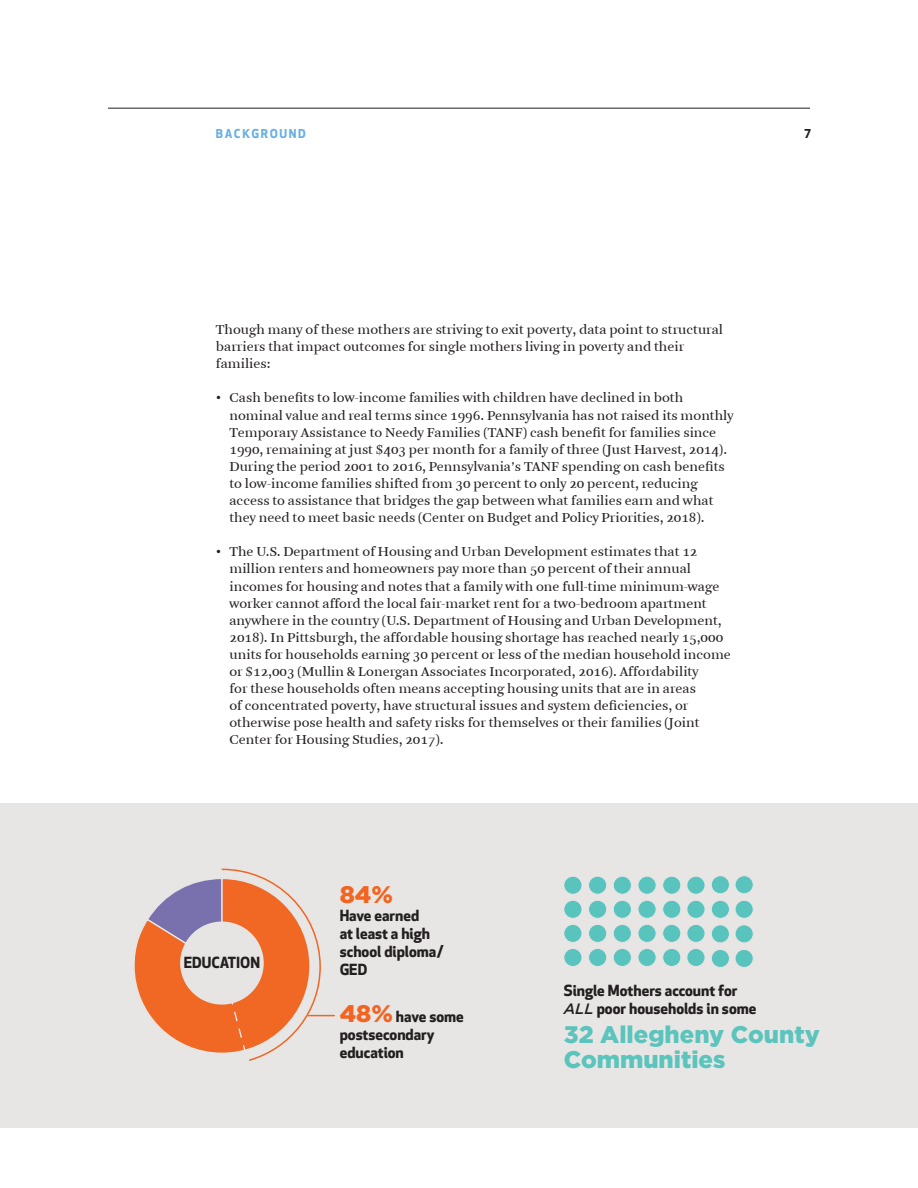
<style>
.page{position:relative;width:918px;height:1188px;background:#fff}
.page>*{position:absolute;margin:0;border:0;box-sizing:border-box;transform-origin:0 0}
.t1{font:900 24px/25.5px "Gotham";color:#5ac4bd}
.t2{font:900 24px "Gotham";color:#f36421}
.t3{font:700 15px/18px "Apex New";color:#231f20}
.t4{font:14.25px/17.1px "Arnhem Blond";color:#231f20}
.t5{font:700 12px "Apex New";letter-spacing:.14em;color:#69b1e2}
.t6{font:700 12px "Apex New";color:#231f20}
.s1{font-family:"Gotham";font-weight:900;font-size:24px;color:#f36421}
.s2{font-family:"Gotham";font-weight:500;font-style:italic}
</style>
<div class="page">
<hr style="left:108px;top:108px;width:702px;height:1px;background:#231f20">
<div style="left:0;top:803px;width:918px;height:324px;background:#e8e6e5"></div>
<div style="left:564px;top:876px;width:18px;height:18px;background:#59c3bd;border-radius:50%"></div>
<div style="left:563px;top:876px;width:19px;height:19px;border:1px solid #e7e5e4;border-radius:50%"></div>
<div style="left:564px;top:900px;width:18px;height:18px;background:#59c3bd;border-radius:50%"></div>
<div style="left:563px;top:900px;width:19px;height:19px;border:1px solid #e7e5e4;border-radius:50%"></div>
<div style="left:564px;top:924px;width:18px;height:18px;background:#59c3bd;border-radius:50%"></div>
<div style="left:563px;top:924px;width:19px;height:19px;border:1px solid #e7e5e4;border-radius:50%"></div>
<div style="left:564px;top:948px;width:18px;height:18px;background:#59c3bd;border-radius:50%"></div>
<div style="left:563px;top:948px;width:19px;height:19px;border:1px solid #e7e5e4;border-radius:50%"></div>
<div style="left:588px;top:876px;width:19px;height:18px;background:#59c3bd;border-radius:50%"></div>
<div style="left:588px;top:876px;width:19px;height:19px;border:1px solid #e7e5e4;border-radius:50%"></div>
<div style="left:588px;top:900px;width:19px;height:18px;background:#59c3bd;border-radius:50%"></div>
<div style="left:588px;top:900px;width:19px;height:19px;border:1px solid #e7e5e4;border-radius:50%"></div>
<div style="left:588px;top:924px;width:19px;height:18px;background:#59c3bd;border-radius:50%"></div>
<div style="left:588px;top:924px;width:19px;height:19px;border:1px solid #e7e5e4;border-radius:50%"></div>
<div style="left:588px;top:948px;width:19px;height:18px;background:#59c3bd;border-radius:50%"></div>
<div style="left:588px;top:948px;width:19px;height:19px;border:1px solid #e7e5e4;border-radius:50%"></div>
<div style="left:613px;top:876px;width:18px;height:18px;background:#59c3bd;border-radius:50%"></div>
<div style="left:613px;top:876px;width:19px;height:19px;border:1px solid #e7e5e4;border-radius:50%"></div>
<div style="left:613px;top:900px;width:18px;height:18px;background:#59c3bd;border-radius:50%"></div>
<div style="left:613px;top:900px;width:19px;height:19px;border:1px solid #e7e5e4;border-radius:50%"></div>
<div style="left:613px;top:924px;width:18px;height:18px;background:#59c3bd;border-radius:50%"></div>
<div style="left:613px;top:924px;width:19px;height:19px;border:1px solid #e7e5e4;border-radius:50%"></div>
<div style="left:613px;top:948px;width:18px;height:18px;background:#59c3bd;border-radius:50%"></div>
<div style="left:613px;top:948px;width:19px;height:19px;border:1px solid #e7e5e4;border-radius:50%"></div>
<div style="left:638px;top:876px;width:18px;height:18px;background:#59c3bd;border-radius:50%"></div>
<div style="left:637px;top:876px;width:20px;height:19px;border:1px solid #e7e5e4;border-radius:50%"></div>
<div style="left:638px;top:900px;width:18px;height:18px;background:#59c3bd;border-radius:50%"></div>
<div style="left:637px;top:900px;width:20px;height:19px;border:1px solid #e7e5e4;border-radius:50%"></div>
<div style="left:638px;top:924px;width:18px;height:18px;background:#59c3bd;border-radius:50%"></div>
<div style="left:637px;top:924px;width:20px;height:19px;border:1px solid #e7e5e4;border-radius:50%"></div>
<div style="left:638px;top:948px;width:18px;height:18px;background:#59c3bd;border-radius:50%"></div>
<div style="left:637px;top:948px;width:20px;height:19px;border:1px solid #e7e5e4;border-radius:50%"></div>
<div style="left:663px;top:876px;width:18px;height:18px;background:#59c3bd;border-radius:50%"></div>
<div style="left:662px;top:876px;width:19px;height:19px;border:1px solid #e7e5e4;border-radius:50%"></div>
<div style="left:663px;top:900px;width:18px;height:18px;background:#59c3bd;border-radius:50%"></div>
<div style="left:662px;top:900px;width:19px;height:19px;border:1px solid #e7e5e4;border-radius:50%"></div>
<div style="left:663px;top:924px;width:18px;height:18px;background:#59c3bd;border-radius:50%"></div>
<div style="left:662px;top:924px;width:19px;height:19px;border:1px solid #e7e5e4;border-radius:50%"></div>
<div style="left:663px;top:948px;width:18px;height:18px;background:#59c3bd;border-radius:50%"></div>
<div style="left:662px;top:948px;width:19px;height:19px;border:1px solid #e7e5e4;border-radius:50%"></div>
<div style="left:687px;top:876px;width:18px;height:18px;background:#59c3bd;border-radius:50%"></div>
<div style="left:686px;top:876px;width:19px;height:19px;border:1px solid #e7e5e4;border-radius:50%"></div>
<div style="left:711px;top:876px;width:18px;height:18px;background:#59c3bd;border-radius:50%"></div>
<div style="left:711px;top:875px;width:19px;height:19px;border:1px solid #e7e5e4;border-radius:50%"></div>
<div style="left:711px;top:900px;width:18px;height:18px;background:#59c3bd;border-radius:50%"></div>
<div style="left:711px;top:900px;width:19px;height:19px;border:1px solid #e7e5e4;border-radius:50%"></div>
<div style="left:711px;top:925px;width:18px;height:18px;background:#59c3bd;border-radius:50%"></div>
<div style="left:711px;top:924px;width:19px;height:19px;border:1px solid #e7e5e4;border-radius:50%"></div>
<div style="left:711px;top:949px;width:18px;height:18px;background:#59c3bd;border-radius:50%"></div>
<div style="left:711px;top:949px;width:19px;height:19px;border:1px solid #e7e5e4;border-radius:50%"></div>
<div style="left:735px;top:876px;width:18px;height:18px;background:#59c3bd;border-radius:50%"></div>
<div style="left:735px;top:875px;width:19px;height:19px;border:1px solid #e7e5e4;border-radius:50%"></div>
<div style="left:735px;top:900px;width:18px;height:18px;background:#59c3bd;border-radius:50%"></div>
<div style="left:735px;top:900px;width:19px;height:19px;border:1px solid #e7e5e4;border-radius:50%"></div>
<div style="left:735px;top:925px;width:18px;height:18px;background:#59c3bd;border-radius:50%"></div>
<div style="left:735px;top:924px;width:19px;height:19px;border:1px solid #e7e5e4;border-radius:50%"></div>
<div style="left:735px;top:949px;width:18px;height:18px;background:#59c3bd;border-radius:50%"></div>
<div style="left:735px;top:949px;width:19px;height:19px;border:1px solid #e7e5e4;border-radius:50%"></div>
<div style="left:687px;top:900px;width:18px;height:18px;background:#59c3bd;border-radius:50%"></div>
<div style="left:686px;top:900px;width:19px;height:19px;border:1px solid #e7e5e4;border-radius:50%"></div>
<div style="left:687px;top:924px;width:18px;height:18px;background:#59c3bd;border-radius:50%"></div>
<div style="left:686px;top:924px;width:19px;height:19px;border:1px solid #e7e5e4;border-radius:50%"></div>
<div style="left:687px;top:948px;width:18px;height:18px;background:#59c3bd;border-radius:50%"></div>
<div style="left:686px;top:948px;width:19px;height:19px;border:1px solid #e7e5e4;border-radius:50%"></div>
<svg style="left:134px;top:869px;width:200px;height:192px"></svg>
<p class="t5" style="left:216px;top:126px;width:92px">BACKGROUND</p>
<p class="t6" style="left:804px;top:126px;width:9px">7</p>
<p class="t4" style="left:216px;top:321px;width:509px">Though many of these mothers are striving to exit poverty, data point to structural barriers that impact outcomes for single mothers living in poverty and their families:</p>
<p class="t4" style="left:229px;top:390px;width:506px;text-indent:-13px">• Cash benefits to low-income families with children have declined in both nominal value and real terms since 1996. Pennsylvania has not raised its monthly Temporary Assistance to Needy Families (TANF) cash benefit for families since 1990, remaining at just $403 per month for a family of three (Just Harvest, 2014).<br>During the period 2001 to 2016, Pennsylvania’s TANF spending on cash benefits to low-income families shifted from 30 percent to only 20 percent, reducing access to assistance that bridges the gap between what families earn and what they need to meet basic needs (Center on Budget and Policy Priorities, 2018).</p>
<p class="t4" style="left:229px;top:544px;width:503px;text-indent:-13px">• The U.S. Department of Housing and Urban Development estimates that 12 million renters and homeowners pay more than 50 percent of their annual incomes for housing and notes that a family with one full-time minimum-wage worker cannot afford the local fair-market rent for a two-bedroom apartment anywhere in the country (U.S. Department of Housing and Urban Development, 2018). In Pittsburgh, the affordable housing shortage has reached nearly 15,000 units for households earning 30 percent or less of the median household income or $12,003 (Mullin &amp; Lonergan Associates Incorporated, 2016). Affordability<br>for these households often means accepting housing units that are in areas<br>of concentrated poverty, have structural issues and system deficiencies, or otherwise pose health and safety risks for themselves or their families (Joint Center for Housing Studies, 2017).</p>
<p class="t3" style="left:184px;top:954px;width:78px">EDUCATION</p>
<h1 class="t2" style="left:340px;top:878px;width:55px">84%</h1>
<p class="t3" style="left:340px;top:907px;width:106px">Have earned<br>at least a high school diploma/<br>GED</p>
<p class="t3" style="left:340px;top:1008px;width:126px"><span class="s1">48%</span> have some postsecondary education</p>
<p class="t3" style="left:564px;top:982px;width:194px">Single Mothers account for<br><span class="s2">ALL</span> poor households in some</p>
<h1 class="t1" style="left:564px;top:1021px;width:257px">32 Allegheny County<br>Communities</h1>
</div>
